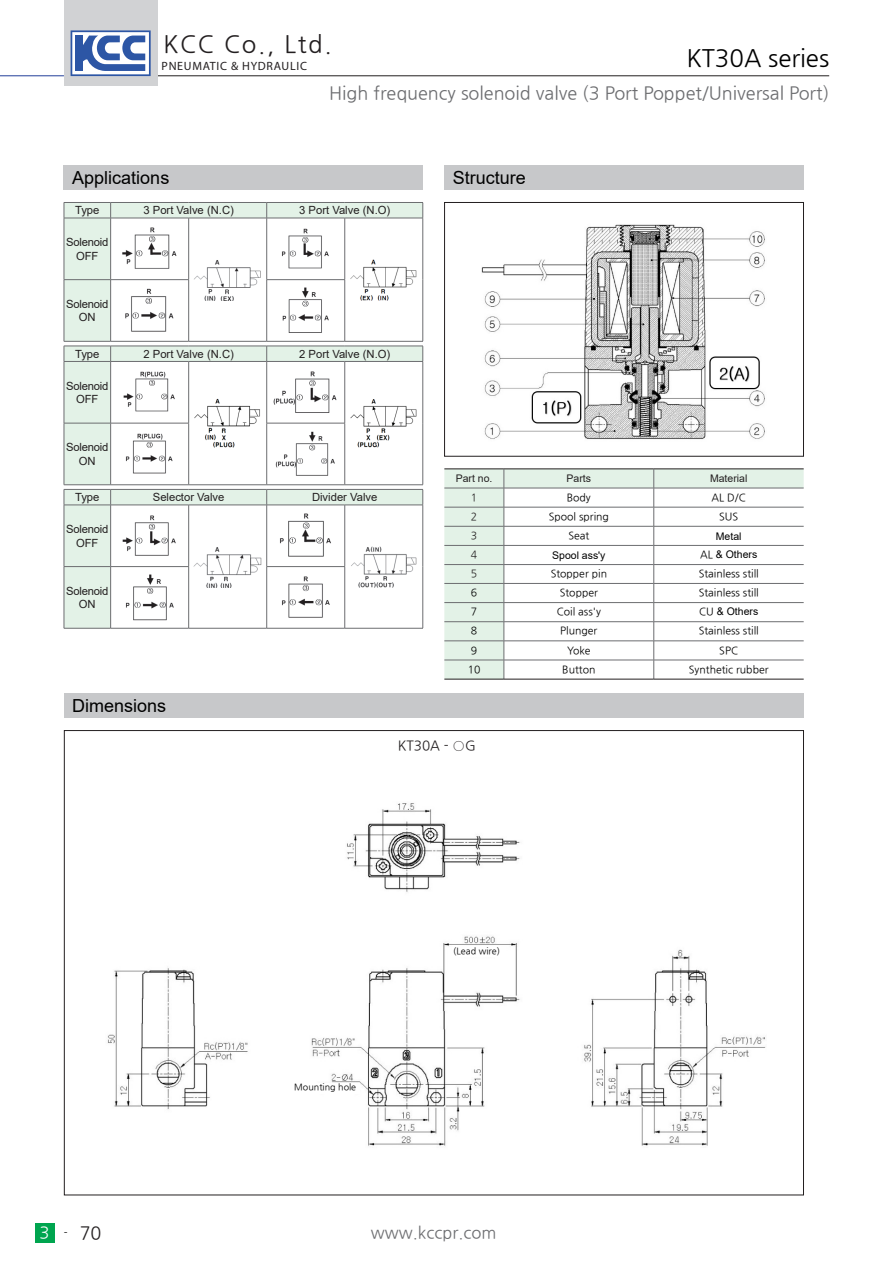
<style>
.page{position:relative;width:893px;height:1263px;background:#fff}
.page>*{position:absolute;margin:0;border:0;box-sizing:border-box;transform-origin:0 0}
.t1{font:24px "Nanum Gothic";letter-spacing:.07em;color:#231f20}
.t2{font:24px "Nanum Gothic";color:#000}
.t3{font:18px "Nanum Gothic";color:#6c6d70}
.t4{font:18px "Arial";color:#000}
.t5{font:18px "Nanum Gothic";color:#231f20}
.t6{font:16.5px "Nanum Gothic";color:#6c6d70}
.t7{font:13.5px "Nanum Gothic";color:#231f20}
.t8{font:12px "Myriad Pro";letter-spacing:.06em;color:#231f20}
.t9{font:11.25px/13.5px "Arial";letter-spacing:-.01em;color:#231f20;text-align:center}
.t10{font:10.5px "Nanum Gothic";color:#000}
.t11{font:10.5px "Arial";color:#000}
.t12{font:10.5px "Arial";color:#231f20}
.t13{font:10.5px "Nanum Gothic";color:#231f20}
.t14{font:9px "Nanum Gothic";color:#000}
.s1{font-family:"Nanum Gothic"}
.s2{font-size:16.5px;color:#fff}
.s3{font-size:10.5px;color:#000}
</style>
<div class="page">
<hr style="left:0;top:75px;width:64px;height:1px;background:#223f99">
<hr style="left:157px;top:75px;width:672px;height:1px;background:#231f20">
<div style="left:64px;top:0;width:93px;height:85px;background:#d1d2d4"></div>
<svg style="left:71px;top:30px;width:80px;height:46px;background:#8ba1cd"></svg>
<div style="left:35px;top:1223px;width:19px;height:20px;background:#00a54f"></div>
<div style="left:444px;top:202px;width:360px;height:254px;border:1px solid #231f20"></div>
<svg style="left:444px;top:470px;width:360px;height:209px"></svg>
<hr style="left:444px;top:469px;width:60px;height:1px;background:#231f20">
<hr style="left:504px;top:469px;width:150px;height:1px;background:#231f20">
<hr style="left:654px;top:469px;width:150px;height:1px;background:#231f20">
<hr style="left:444px;top:488px;width:60px;height:1px;background:#6c6d70">
<hr style="left:504px;top:488px;width:150px;height:1px;background:#6c6d70">
<hr style="left:654px;top:488px;width:150px;height:1px;background:#6c6d70">
<hr style="left:444px;top:507px;width:60px;height:1px;background:#6c6d70">
<hr style="left:504px;top:507px;width:150px;height:1px;background:#6c6d70">
<hr style="left:654px;top:507px;width:150px;height:1px;background:#6c6d70">
<hr style="left:444px;top:526px;width:60px;height:1px;background:#6c6d70">
<hr style="left:504px;top:526px;width:150px;height:1px;background:#6c6d70">
<hr style="left:654px;top:526px;width:150px;height:1px;background:#6c6d70">
<hr style="left:444px;top:545px;width:60px;height:1px;background:#6c6d70">
<hr style="left:504px;top:545px;width:150px;height:1px;background:#6c6d70">
<hr style="left:654px;top:545px;width:150px;height:1px;background:#6c6d70">
<hr style="left:444px;top:564px;width:60px;height:1px;background:#6c6d70">
<hr style="left:504px;top:564px;width:150px;height:1px;background:#6c6d70">
<hr style="left:654px;top:564px;width:150px;height:1px;background:#6c6d70">
<hr style="left:444px;top:583px;width:60px;height:1px;background:#6c6d70">
<hr style="left:504px;top:583px;width:150px;height:1px;background:#6c6d70">
<hr style="left:654px;top:583px;width:150px;height:1px;background:#6c6d70">
<hr style="left:444px;top:602px;width:60px;height:1px;background:#6c6d70">
<hr style="left:504px;top:602px;width:150px;height:1px;background:#6c6d70">
<hr style="left:654px;top:602px;width:150px;height:1px;background:#6c6d70">
<hr style="left:444px;top:621px;width:60px;height:1px;background:#6c6d70">
<hr style="left:504px;top:621px;width:150px;height:1px;background:#6c6d70">
<hr style="left:654px;top:621px;width:150px;height:1px;background:#6c6d70">
<hr style="left:444px;top:641px;width:60px;height:1px;background:#6c6d70">
<hr style="left:504px;top:641px;width:150px;height:1px;background:#6c6d70">
<hr style="left:654px;top:641px;width:150px;height:1px;background:#6c6d70">
<hr style="left:444px;top:660px;width:60px;height:1px;background:#6c6d70">
<hr style="left:504px;top:660px;width:150px;height:1px;background:#6c6d70">
<svg style="left:504px;top:469px;width:1px;height:210px"></svg>
<hr style="left:654px;top:660px;width:150px;height:1px;background:#6c6d70">
<svg style="left:653px;top:469px;width:1px;height:210px"></svg>
<hr style="left:504px;top:679px;width:150px;height:1px;background:#231f20">
<hr style="left:654px;top:679px;width:150px;height:1px;background:#231f20">
<hr style="left:444px;top:679px;width:60px;height:1px;background:#231f20">
<div style="left:444px;top:166px;width:360px;height:24px;background:#c7c8ca"></div>
<div style="left:64px;top:166px;width:359px;height:24px;background:#c7c8ca"></div>
<div style="left:64px;top:693px;width:740px;height:24px;background:#c7c8ca"></div>
<hr style="left:64px;top:628px;width:47px;height:1px;background:#6c6d70">
<hr style="left:111px;top:628px;width:78px;height:1px;background:#6c6d70">
<hr style="left:267px;top:628px;width:78px;height:1px;background:#6c6d70">
<hr style="left:189px;top:628px;width:78px;height:1px;background:#6c6d70">
<hr style="left:345px;top:628px;width:78px;height:1px;background:#6c6d70">
<svg style="left:64px;top:202px;width:360px;height:426px"></svg>
<hr style="left:111px;top:505px;width:78px;height:1px;background:#6c6d70">
<hr style="left:189px;top:505px;width:78px;height:1px;background:#6c6d70">
<img style="left:123px;top:515px;width:53px;height:41px">
<img style="left:193px;top:546px;width:69px;height:41px">
<img style="left:280px;top:514px;width:52px;height:43px">
<img style="left:350px;top:546px;width:67px;height:41px">
<img style="left:125px;top:574px;width:49px;height:46px">
<img style="left:281px;top:576px;width:49px;height:42px">
<img style="left:107px;top:803px;width:659px;height:343px">
<img style="left:481px;top:224px;width:284px;height:215px">
<div style="left:453px;top:946px;width:48px;height:11px;background:#fff"></div>
<div style="left:294px;top:1083px;width:66px;height:10px;background:#fff"></div>
<h1 class="t1" style="left:163px;top:33px;width:170px">KCC Co., Ltd.</h1>
<p class="t2" style="left:686px;top:47px;width:144px">KT30A series</p>
<p class="t3" style="left:329px;top:85px;width:501px">High frequency solenoid valve (3 Port Poppet/Universal Port)</p>
<p class="t8" style="left:162px;top:58px;width:147px">PNEUMATIC &amp; HYDRAULIC</p>
<p class="t4" style="left:72px;top:166px;width:99px">Applications</p>
<p class="t4" style="left:453px;top:166px;width:75px">Structure</p>
<p class="t9" style="left:75px;top:203px;width:26px">Type</p>
<p class="t9" style="left:143px;top:203px;width:92px">3 Port Valve (N.C)</p>
<p class="t9" style="left:299px;top:203px;width:93px">3 Port Valve (N.O)</p>
<p class="t9" style="left:66px;top:235px;width:44px">Solenoid<br>OFF</p>
<p class="t9" style="left:66px;top:297px;width:44px">Solenoid<br>ON</p>
<p class="t9" style="left:75px;top:347px;width:26px">Type</p>
<p class="t9" style="left:143px;top:347px;width:92px">2 Port Valve (N.C)</p>
<p class="t9" style="left:299px;top:347px;width:93px">2 Port Valve (N.O)</p>
<p class="t9" style="left:66px;top:379px;width:44px">Solenoid<br>OFF</p>
<p class="t9" style="left:66px;top:440px;width:44px">Solenoid<br>ON</p>
<p class="t9" style="left:75px;top:490px;width:26px">Type</p>
<p class="t9" style="left:153px;top:490px;width:73px">Selector Valve</p>
<p class="t9" style="left:312px;top:490px;width:67px">Divider Valve</p>
<p class="t9" style="left:66px;top:522px;width:44px">Solenoid<br>OFF</p>
<p class="t9" style="left:66px;top:584px;width:44px">Solenoid<br>ON</p>
<p class="t4" style="left:72px;top:693px;width:96px">Dimensions</p>
<p class="t12" style="left:456px;top:471px;width:38px">Part no.</p>
<p class="t12" style="left:567px;top:471px;width:26px">Parts</p>
<p class="t12" style="left:710px;top:471px;width:39px">Material</p>
<p class="t13" style="left:471px;top:492px;width:8px">1</p>
<p class="t10" style="left:567px;top:492px;width:25px">Body</p>
<p class="t10" style="left:712px;top:492px;width:36px">AL D/C</p>
<p class="t13" style="left:471px;top:511px;width:8px">2</p>
<p class="t10" style="left:549px;top:511px;width:62px">Spool spring</p>
<p class="t10" style="left:719px;top:511px;width:21px">SUS</p>
<p class="t13" style="left:471px;top:531px;width:8px">3</p>
<p class="t10" style="left:568px;top:531px;width:22px">Seat</p>
<p class="t11" style="left:716px;top:529px;width:27px">Metal</p>
<p class="t13" style="left:471px;top:550px;width:8px">4</p>
<p class="t11" style="left:552px;top:548px;width:55px">Spool ass'y</p>
<p class="t11" style="left:700px;top:547px;width:59px"><span class="s1">AL</span> &amp; Others</p>
<p class="t13" style="left:471px;top:569px;width:8px">5</p>
<p class="t10" style="left:551px;top:569px;width:58px">Stopper pin</p>
<p class="t10" style="left:699px;top:569px;width:62px">Stainless still</p>
<p class="t10" style="left:471px;top:588px;width:8px">6</p>
<p class="t10" style="left:560px;top:588px;width:40px">Stopper</p>
<p class="t10" style="left:699px;top:588px;width:62px">Stainless still</p>
<p class="t10" style="left:471px;top:607px;width:8px">7</p>
<p class="t10" style="left:557px;top:607px;width:46px">Coil ass'y</p>
<p class="t11" style="left:699px;top:604px;width:61px"><span class="s1">CU</span> &amp; Others</p>
<p class="t10" style="left:471px;top:626px;width:8px">8</p>
<p class="t10" style="left:560px;top:626px;width:39px">Plunger</p>
<p class="t10" style="left:699px;top:626px;width:62px">Stainless still</p>
<p class="t10" style="left:471px;top:645px;width:8px">9</p>
<p class="t10" style="left:567px;top:645px;width:25px">Yoke</p>
<p class="t10" style="left:719px;top:645px;width:20px">SPC</p>
<p class="t10" style="left:468px;top:664px;width:14px">10</p>
<p class="t10" style="left:562px;top:664px;width:35px">Button</p>
<p class="t10" style="left:689px;top:664px;width:81px">Synthetic rubber</p>
<p class="t7" style="left:398px;top:739px;width:80px">KT30A - ○G</p>
<p class="t14" style="left:294px;top:1083px;width:63px">Mounting hole</p>
<p class="t14" style="left:453px;top:946px;width:48px">(Lead wire)</p>
<h2 class="t5" style="left:40px;top:1224px;width:63px"><span class="s2">3</span> <span class="s3">-</span>70</h2>
<h3 class="t6" style="left:371px;top:1225px;width:127px">www.kccpr.com</h3>
</div>
